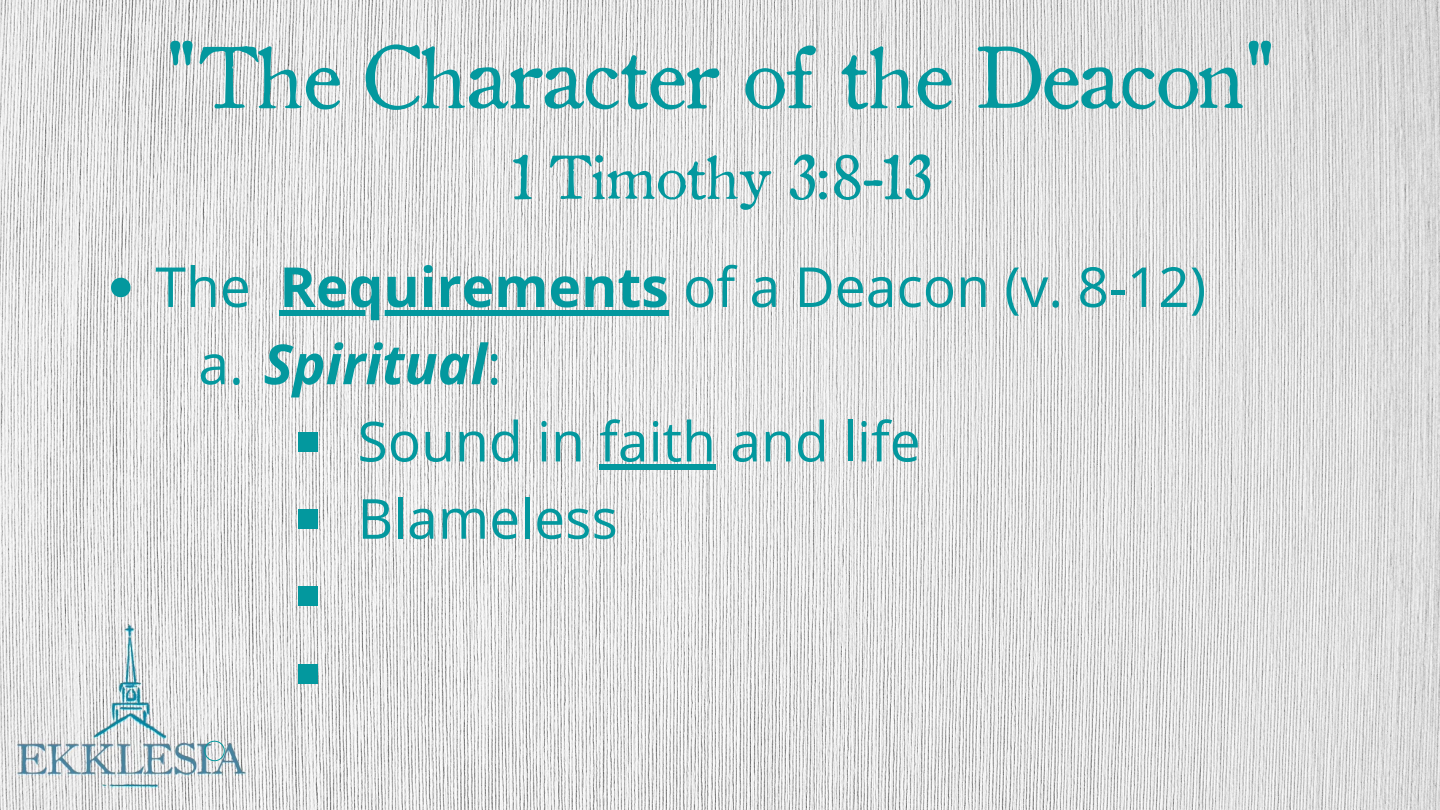
<style>
.page{position:relative;width:1440px;height:810px;background:#fff}
.page>*{position:absolute;margin:0;border:0;box-sizing:border-box;transform-origin:0 0}
.t1{font:85px "Old Style 1 HPLHS";color:#03989e}
.t2{font:60px "Old Style 1 HPLHS";color:#03989e}
.t3{font:55.2px "Open Sans";color:#03989e}
.t4{font:italic 700 55.2px "Open Sans";color:#03989e}
.s1{font-weight:700}
.s2{font-weight:400;font-style:normal}
</style>
<div class="page">
<img style="left:0;top:0;width:1440px;height:810px">
<svg style="left:111px;top:278px;width:20px;height:19px"></svg>
<div style="left:279px;top:310px;width:390px;height:5px;background:#03989e"></div>
<div style="left:299px;top:432px;width:19px;height:20px;background:#03989e"></div>
<div style="left:599px;top:464px;width:117px;height:6px;background:#03989e"></div>
<div style="left:299px;top:509px;width:19px;height:20px;background:#03989e"></div>
<div style="left:299px;top:587px;width:19px;height:19px;background:#03989e"></div>
<div style="left:299px;top:664px;width:19px;height:19px;background:#03989e"></div>
<svg style="left:204px;top:740px;width:21px;height:22px"></svg>
<h1 class="t1" style="left:164px;top:14px;width:1113px">"The Character of the Deacon"</h1>
<p class="t2" style="left:510px;top:133px;width:421px">1 Timothy 3:8-13</p>
<p class="t3" style="left:155px;top:248px;width:1052px">The <span class="s1">Requirements</span> of a Deacon (v. 8-12)</p>
<p class="t4" style="left:198px;top:325px;width:305px"><span class="s2">a.</span> Spiritual<span class="s2">:</span></p>
<p class="t3" style="left:357px;top:403px;width:565px">Sound in faith and life</p>
<p class="t3" style="left:357px;top:480px;width:262px">Blameless</p>
</div>
